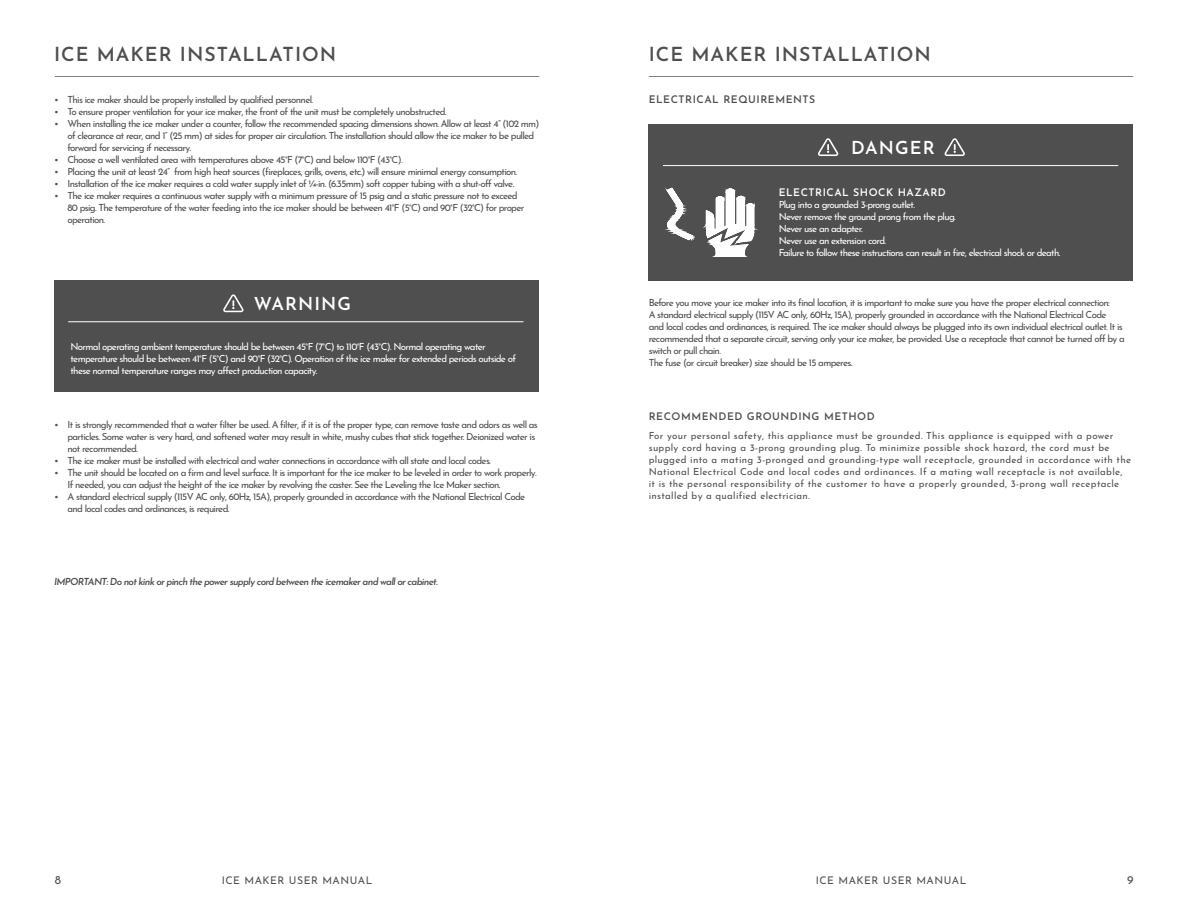
<style>
.page{position:relative;width:1188px;height:918px;background:#fff}
.page>*{position:absolute;margin:0;border:0;box-sizing:border-box;transform-origin:0 0}
.AMD_Header_1{font:600 19.5px "Josefin Sans";letter-spacing:.05em;color:#504f4f}
.AMD_Body_Copy_1{font:600 18px "Josefin Sans";letter-spacing:.06em;color:#fff}
.t1{font:12px "Josefin Sans";color:#504f4f}
.AMD_Header_3{font:600 10.5px "Josefin Sans";letter-spacing:.05em;color:#504f4f}
.t2{font:10.5px "Josefin Sans";letter-spacing:.05em;color:#504f4f}
.AMD_Header_3-2{font:600 10.5px "Josefin Sans";letter-spacing:.05em;color:#fff}
.AMD_Body_Copy_2{font:9.75px/12px "Josefin Sans";letter-spacing:-.07em;color:#504f4f}
.AMD_Body_Copy_2-2{font:9.75px/12px "Josefin Sans";letter-spacing:.03em;color:#504f4f}
.AMD_Body_Copy_2-3{font:9.75px/12px "Josefin Sans";letter-spacing:-.07em;color:#fff}
.AMD_Body_Copy_2-4{font:italic 600 9.75px "Josefin Sans";letter-spacing:-.07em;color:#504f4f}
</style>
<div class="page">
<hr style="left:55px;top:76px;width:484px;height:1px;background:#847f7d">
<hr style="left:649px;top:76px;width:484px;height:1px;background:#847f7d">
<div style="left:649px;top:124px;width:484px;height:157px;background:#504f4f"></div>
<div style="left:54px;top:281px;width:484px;height:111px;background:#504f4f"></div>
<hr style="left:68px;top:321px;width:456px;height:1px;background:#fff">
<svg style="left:223px;top:294px;width:21px;height:18px"></svg>
<hr style="left:663px;top:165px;width:455px;height:1px;background:#fff">
<svg style="left:818px;top:138px;width:20px;height:18px"></svg>
<svg style="left:944px;top:138px;width:21px;height:18px"></svg>
<svg style="left:665px;top:187px;width:90px;height:70px"></svg>
<p class="AMD_Header_1" style="left:54px;top:40px;width:284px">ICE MAKER INSTALLATION</p>
<p class="AMD_Header_1" style="left:649px;top:40px;width:284px">ICE MAKER INSTALLATION</p>
<p class="AMD_Body_Copy_2" style="left:54px;top:93px;width:261px">• This ice maker should be properly installed by qualified personnel.</p>
<p class="AMD_Body_Copy_2" style="left:54px;top:105px;width:394px">• To ensure proper ventilation for your ice maker, the front of the unit must be completely unobstructed.</p>
<p class="AMD_Body_Copy_2" style="left:68px;top:117px;width:474px;text-indent:-14px">• When installing the ice maker under a counter, follow the recommended spacing dimensions shown. Allow at least 4” (102 mm) of clearance at rear, and 1” (25 mm) at sides for proper air circulation. The installation should allow the ice maker to be pulled forward for servicing if necessary.</p>
<p class="AMD_Body_Copy_2" style="left:54px;top:153px;width:350px">• Choose a well ventilated area with temperatures above 45°F (7°C) and below 110°F (43°C).</p>
<p class="AMD_Body_Copy_2" style="left:54px;top:165px;width:465px">• Placing the unit at least 24” from high heat sources (fireplaces, grills, ovens, etc.) will ensure minimal energy consumption.</p>
<p class="AMD_Body_Copy_2" style="left:54px;top:177px;width:462px">• Installation of the ice maker requires a cold water supply inlet of ¼-in. (6.35mm) soft copper tubing with a shut-off valve.</p>
<p class="AMD_Body_Copy_2" style="left:68px;top:189px;width:459px;text-indent:-14px">• The ice maker requires a continuous water supply with a minimum pressure of 15 psig and a static pressure not to exceed<br>80 psig. The temperature of the water feeding into the ice maker should be between 41°F (5°C) and 90°F (32°C) for proper operation.</p>
<p class="AMD_Body_Copy_1" style="left:254px;top:290px;width:99px">WARNING</p>
<p class="AMD_Body_Copy_2-3" style="left:70px;top:340px;width:447px">Normal operating ambient temperature should be between 45°F (7°C) to 110°F (43°C). Normal operating water temperature should be between 41°F (5°C) and 90°F (32°C). Operation of the ice maker for extended periods outside of these normal temperature ranges may affect production capacity.</p>
<p class="AMD_Body_Copy_2" style="left:68px;top:418px;width:472px;text-indent:-14px">• It is strongly recommended that a water filter be used. A filter, if it is of the proper type, can remove taste and odors as well as particles. Some water is very hard, and softened water may result in white, mushy cubes that stick together. Deionized water is not recommended.</p>
<p class="AMD_Body_Copy_2" style="left:54px;top:454px;width:438px">• The ice maker must be installed with electrical and water connections in accordance with all state and local codes.</p>
<p class="AMD_Body_Copy_2" style="left:68px;top:466px;width:471px;text-indent:-14px">• The unit should be located on a firm and level surface. It is important for the ice maker to be leveled in order to work properly.<br>If needed, you can adjust the height of the ice maker by revolving the caster. See the Leveling the Ice Maker section.</p>
<p class="AMD_Body_Copy_2" style="left:68px;top:490px;width:459px;text-indent:-14px">• A standard electrical supply (115V AC only, 60Hz, 15A), properly grounded in accordance with the National Electrical Code and local codes and ordinances, is required.</p>
<p class="AMD_Body_Copy_2-4" style="left:54px;top:573px;width:385px">IMPORTANT: Do not kink or pinch the power supply cord between the icemaker and wall or cabinet.</p>
<p class="AMD_Header_3" style="left:649px;top:92px;width:168px">ELECTRICAL REQUIREMENTS</p>
<p class="AMD_Body_Copy_1" style="left:851px;top:134px;width:85px">DANGER</p>
<p class="AMD_Header_3-2" style="left:779px;top:185px;width:169px">ELECTRICAL SHOCK HAZARD</p>
<p class="AMD_Body_Copy_2-3" style="left:779px;top:198px;width:138px">Plug into a grounded 3-prong outlet.</p>
<p class="AMD_Body_Copy_2-3" style="left:779px;top:210px;width:179px">Never remove the ground prong from the plug.</p>
<p class="AMD_Body_Copy_2-3" style="left:779px;top:222px;width:86px">Never use an adapter.</p>
<p class="AMD_Body_Copy_2-3" style="left:779px;top:234px;width:109px">Never use an extension cord.</p>
<p class="AMD_Body_Copy_2-3" style="left:779px;top:246px;width:283px">Failure to follow these instructions can result in fire, electrical shock or death.</p>
<p class="AMD_Body_Copy_2" style="left:649px;top:296px;width:463px">Before you move your ice maker into its final location, it is important to make sure you have the proper electrical connection:</p>
<p class="AMD_Body_Copy_2" style="left:649px;top:308px;width:478px">A standard electrical supply (115V AC only, 60Hz, 15A), properly grounded in accordance with the National Electrical Code<br>and local codes and ordinances, is required. The ice maker should always be plugged into its own individual electrical outlet. It is recommended that a separate circuit, serving only your ice maker, be provided. Use a receptacle that cannot be turned off by a switch or pull chain.</p>
<p class="AMD_Body_Copy_2" style="left:649px;top:356px;width:205px">The fuse (or circuit breaker) size should be 15 amperes.</p>
<p class="AMD_Header_3" style="left:649px;top:408px;width:228px">RECOMMENDED GROUNDING METHOD</p>
<p class="AMD_Body_Copy_2-2" style="left:649px;top:429px;width:484px">For your personal safety, this appliance must be grounded. This appliance is equipped with a power supply cord having a 3-prong grounding plug. To minimize possible shock hazard, the cord must be plugged into a mating 3-pronged and grounding-type wall receptacle, grounded in accordance with the National Electrical Code and local codes and ordinances. If a mating wall receptacle is not available, it is the personal responsibility of the customer to have a properly grounded, 3-prong wall receptacle installed by a qualified electrician.</p>
<p class="t1" style="left:55px;top:871px;width:8px">8</p>
<p class="t2" style="left:222px;top:872px;width:152px">ICE MAKER USER MANUAL</p>
<p class="t2" style="left:816px;top:872px;width:152px">ICE MAKER USER MANUAL</p>
<p class="t1" style="left:1127px;top:871px;width:8px">9</p>
</div>
